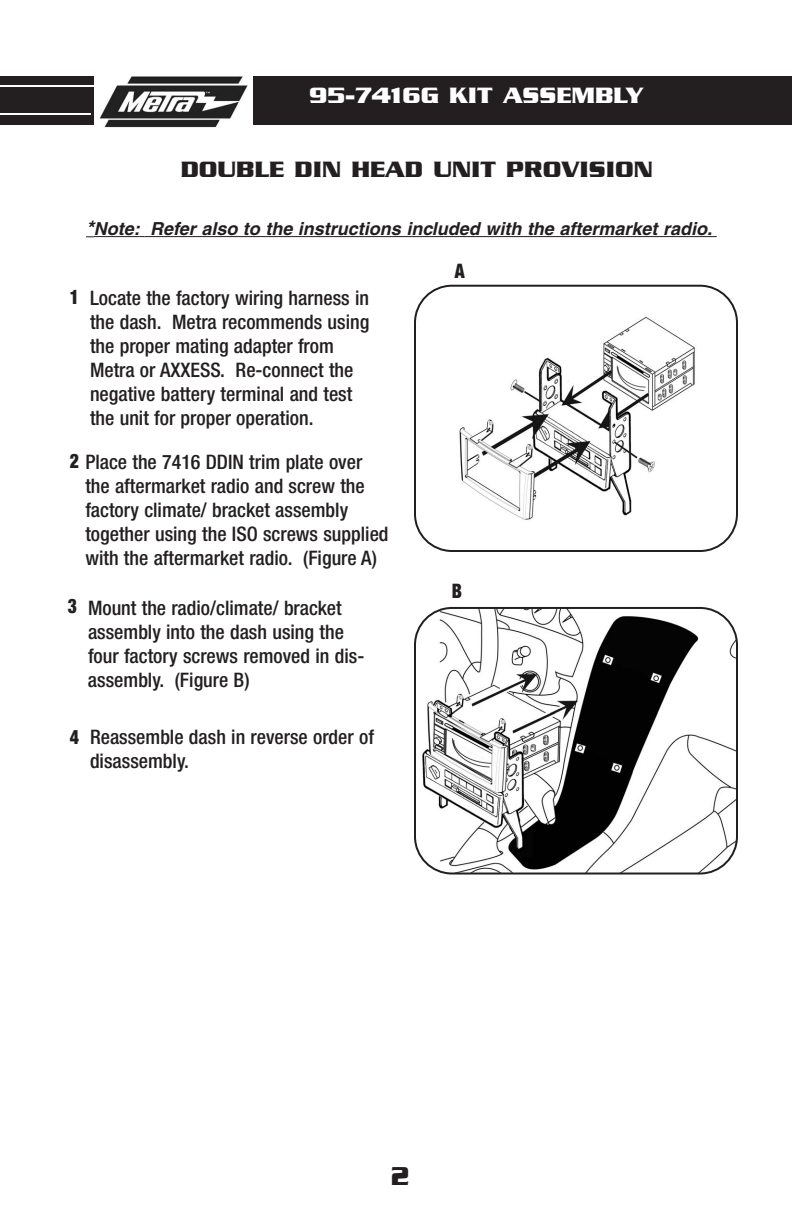
<style>
.page{position:relative;width:792px;height:1224px;background:#fff}
.page>*{position:absolute;margin:0;border:0;box-sizing:border-box;transform-origin:0 0}
.t1{font:700 28px "Serpentine";color:#231f20;scale:.87 1}
.t2{font:700 24px "Serpentine";color:#231f20}
.t3{font:700 24px "Serpentine";color:#fff}
.t4{font:500 condensed 20px/24px "Helvetica Neue";color:#231f20}
.t5{font:900 condensed 20px "Helvetica Neue";color:#231f20;scale:.89 1}
.t6{font:italic 700 18px "Helvetica";color:#231f20}
.s1{font-size:20px}
.s2{font-weight:900}
</style>
<div class="page">
<div style="left:0;top:77px;width:792px;height:48px;background:#231f20"></div>
<div style="left:95px;top:54px;width:158px;height:89px;background:#fff"></div>
<img style="left:99px;top:76px;width:148px;height:52px">
<hr style="left:0;top:113px;width:91px;height:2px;background:#fff">
<hr style="left:0;top:85px;width:94px;height:2px;background:#fff">
<svg style="left:414px;top:607px;width:324px;height:268px"></svg>
<svg style="left:414px;top:285px;width:324px;height:267px"></svg>
<hr style="left:94px;top:236px;width:46px;height:1px;background:#231f20">
<hr style="left:145px;top:236px;width:34px;height:1px;background:#231f20">
<hr style="left:179px;top:236px;width:253px;height:1px;background:#231f20">
<hr style="left:432px;top:236px;width:285px;height:1px;background:#231f20">
<p class="t3" style="left:309px;top:88px;width:336px">95-7416G KIT ASSEMBLY</p>
<p class="t2" style="left:181px;top:162px;width:474px">DOUBLE DIN HEAD UNIT PROVISION</p>
<p class="t6" style="left:86px;top:221px;width:628px"><span class="s1">*</span>Note: Refer also to the instructions included with the aftermarket radio.</p>
<p class="t5" style="left:70px;top:289px;width:12px">1</p>
<p class="t4" style="left:90px;top:288px;width:281px">Locate the factory wiring harness in the dash. Metra recommends using the proper mating adapter from Metra or AXXESS. Re-connect the negative battery terminal and test the unit for proper operation.</p>
<p class="t4" style="left:70px;top:452px;width:294px"><span class="s2">2</span> Place the 7416 DDIN trim plate over</p>
<p class="t4" style="left:85px;top:476px;width:305px">the aftermarket radio and screw the factory climate/ bracket assembly together using the ISO screws supplied with the aftermarket radio. (Figure A)</p>
<p class="t5" style="left:68px;top:599px;width:12px">3</p>
<p class="t4" style="left:88px;top:598px;width:278px">Mount the radio/climate/ bracket assembly into the dash using the four factory screws removed in dis&shy;assembly. (Figure B)</p>
<p class="t5" style="left:70px;top:730px;width:12px">4</p>
<p class="t4" style="left:90px;top:726px;width:285px">Reassemble dash in reverse order of disassembly.</p>
<p class="t5" style="left:455px;top:264px;width:13px">A</p>
<p class="t5" style="left:452px;top:583px;width:13px">B</p>
<h1 class="t1" style="left:391px;top:1167px;width:22px">2</h1>
</div>
